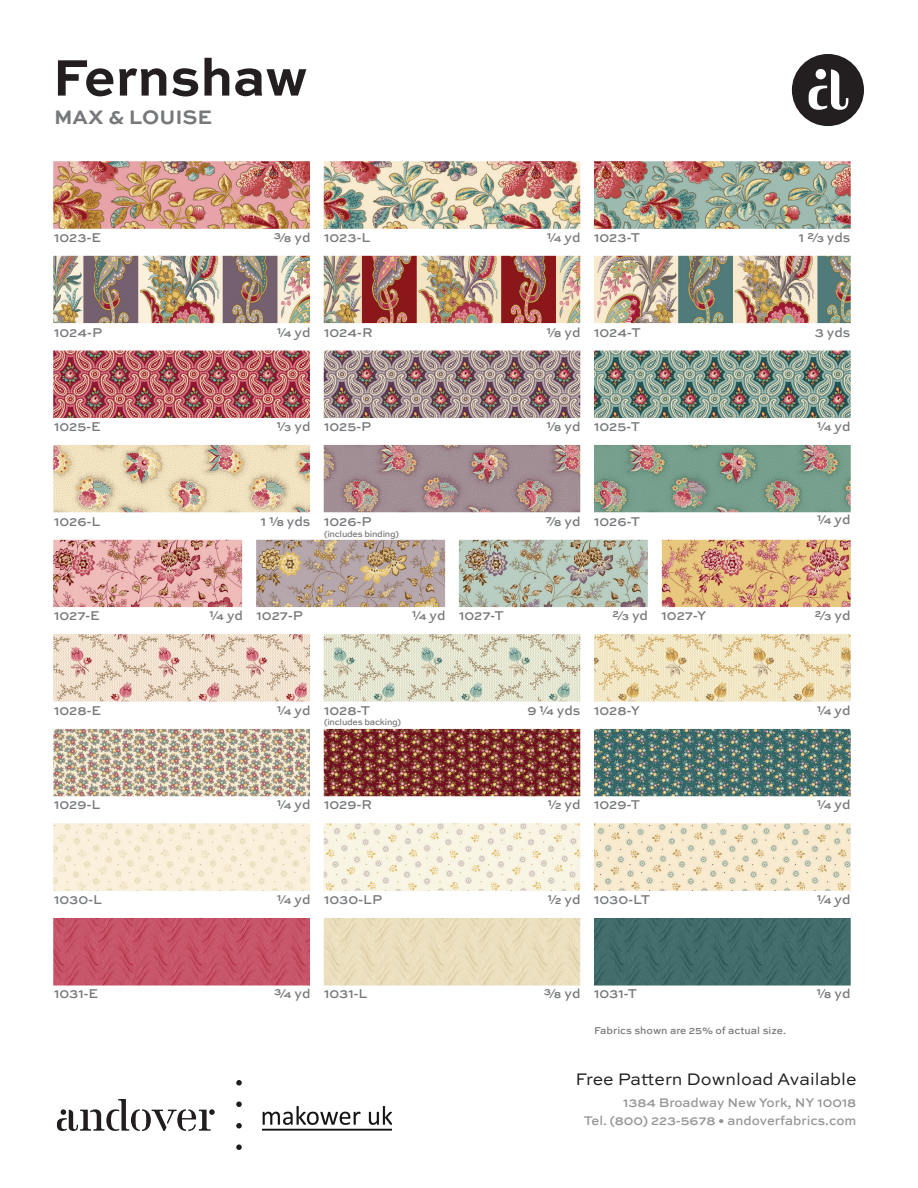
<style>
.page{position:relative;width:918px;height:1188px;background:#fff}
.page>*{position:absolute;margin:0;border:0;box-sizing:border-box;transform-origin:0 0}
.t1{font:700 54px "Sweet Sans Pro";color:#231f20}
.t2{font:700 20.55px "Sweet Sans Pro";color:#76787b}
.t3{font:17.7px "Sweet Sans Pro";color:#231f20}
.t4{font:500 13.5px "Sweet Sans Pro";color:#76787b}
.t5{font:500 13.2px/18px "Sweet Sans Pro";color:#939598;text-align:right}
.t6{font:500 10.5px "Sweet Sans Pro";color:#76787b}
.t7{font:500 9px "Sweet Sans Pro";letter-spacing:-.025em;color:#76787b}
</style>
<div class="page">
<div style="left:792px;top:54px;width:72px;height:72px;background:#231f20;border-radius:50%"></div>
<svg style="left:809px;top:69px;width:39px;height:41px"></svg>
<div style="left:816px;top:69px;width:10px;height:10px;background:#fff;border-radius:50%"></div>
<svg style="left:236px;top:1144px;width:6px;height:6px"></svg>
<img style="left:53px;top:161px;width:798px;height:970px">
<h1 class="t1" style="left:52px;top:36px;width:257px">Fernshaw</h1>
<h2 class="t2" style="left:54px;top:101px;width:160px">MAX &amp; LOUISE</h2>
<p class="t4" style="left:54px;top:228px;width:49px">1023-E</p>
<p class="t4" style="left:274px;top:228px;width:38px">⅜ yd</p>
<p class="t4" style="left:547px;top:228px;width:35px">¼ yd</p>
<p class="t4" style="left:324px;top:228px;width:48px">1023-L</p>
<p class="t4" style="left:594px;top:228px;width:48px">1023-T</p>
<p class="t4" style="left:799px;top:228px;width:53px">1 ⅔ yds</p>
<p class="t4" style="left:277px;top:322px;width:35px">¼ yd</p>
<p class="t4" style="left:54px;top:322px;width:50px">1024-P</p>
<p class="t4" style="left:324px;top:322px;width:50px">1024-R</p>
<p class="t4" style="left:547px;top:322px;width:35px">1/8 yd</p>
<p class="t4" style="left:594px;top:322px;width:48px">1024-T</p>
<p class="t4" style="left:815px;top:322px;width:37px">3 yds</p>
<p class="t4" style="left:54px;top:417px;width:48px">1025-E</p>
<p class="t4" style="left:277px;top:417px;width:35px">⅓ yd</p>
<p class="t4" style="left:547px;top:417px;width:35px">1/8 yd</p>
<p class="t4" style="left:324px;top:417px;width:49px">1025-P</p>
<p class="t4" style="left:594px;top:417px;width:47px">1025-T</p>
<p class="t4" style="left:817px;top:417px;width:35px">¼ yd</p>
<p class="t4" style="left:261px;top:511px;width:51px">1 1/8 yds</p>
<p class="t4" style="left:545px;top:511px;width:37px">⅞ yd</p>
<p class="t4" style="left:54px;top:511px;width:48px">1026-L</p>
<p class="t4" style="left:324px;top:511px;width:49px">1026-P</p>
<p class="t4" style="left:594px;top:511px;width:48px">1026-T</p>
<p class="t4" style="left:817px;top:510px;width:35px">¼ yd</p>
<p class="t7" style="left:324px;top:528px;width:77px">(includes binding)</p>
<p class="t4" style="left:54px;top:606px;width:47px">1027-E</p>
<p class="t4" style="left:210px;top:606px;width:35px">¼ yd</p>
<p class="t4" style="left:412px;top:606px;width:35px">¼ yd</p>
<p class="t4" style="left:612px;top:606px;width:37px">2/3 yd</p>
<p class="t4" style="left:815px;top:606px;width:37px">2/3 yd</p>
<p class="t4" style="left:257px;top:606px;width:48px">1027-P</p>
<p class="t4" style="left:459px;top:606px;width:46px">1027-T</p>
<p class="t4" style="left:662px;top:606px;width:46px">1027-Y</p>
<p class="t4" style="left:54px;top:700px;width:49px">1028-E</p>
<p class="t4" style="left:277px;top:700px;width:35px">¼ yd</p>
<p class="t4" style="left:527px;top:700px;width:55px">9 ¼ yds</p>
<p class="t4" style="left:324px;top:700px;width:48px">1028-T</p>
<p class="t4" style="left:594px;top:700px;width:48px">1028-Y</p>
<p class="t7" style="left:324px;top:716px;width:79px">(includes backing)</p>
<p class="t4" style="left:817px;top:700px;width:35px">¼ yd</p>
<p class="t4" style="left:54px;top:795px;width:48px">1029-L</p>
<p class="t4" style="left:277px;top:795px;width:35px">¼ yd</p>
<p class="t4" style="left:548px;top:795px;width:34px">½ yd</p>
<p class="t4" style="left:324px;top:795px;width:50px">1029-R</p>
<p class="t4" style="left:594px;top:795px;width:48px">1029-T</p>
<p class="t4" style="left:817px;top:795px;width:35px">¼ yd</p>
<p class="t4" style="left:54px;top:889px;width:50px">1030-L</p>
<p class="t4" style="left:277px;top:889px;width:35px">¼ yd</p>
<p class="t4" style="left:548px;top:889px;width:34px">½ yd</p>
<p class="t4" style="left:324px;top:889px;width:60px">1030-LP</p>
<p class="t4" style="left:594px;top:889px;width:58px">1030-LT</p>
<p class="t4" style="left:817px;top:889px;width:35px">¼ yd</p>
<p class="t4" style="left:274px;top:984px;width:38px">¾ yd</p>
<p class="t4" style="left:544px;top:984px;width:38px">⅜ yd</p>
<p class="t4" style="left:54px;top:984px;width:46px">1031-E</p>
<p class="t4" style="left:324px;top:984px;width:45px">1031-L</p>
<p class="t4" style="left:594px;top:984px;width:45px">1031-T</p>
<p class="t4" style="left:817px;top:984px;width:35px">1/8 yd</p>
<p class="t6" style="left:594px;top:1023px;width:194px">Fabrics shown are 25% of actual size.</p>
<h3 class="t3" style="left:576px;top:1066px;width:283px">Free Pattern Download Available</h3>
<p class="t5" style="left:584px;top:1093px;width:274px">1384 Broadway New York, NY 10018<br>Tel. (800) 223-5678 • andoverfabrics.com</p>
</div>
